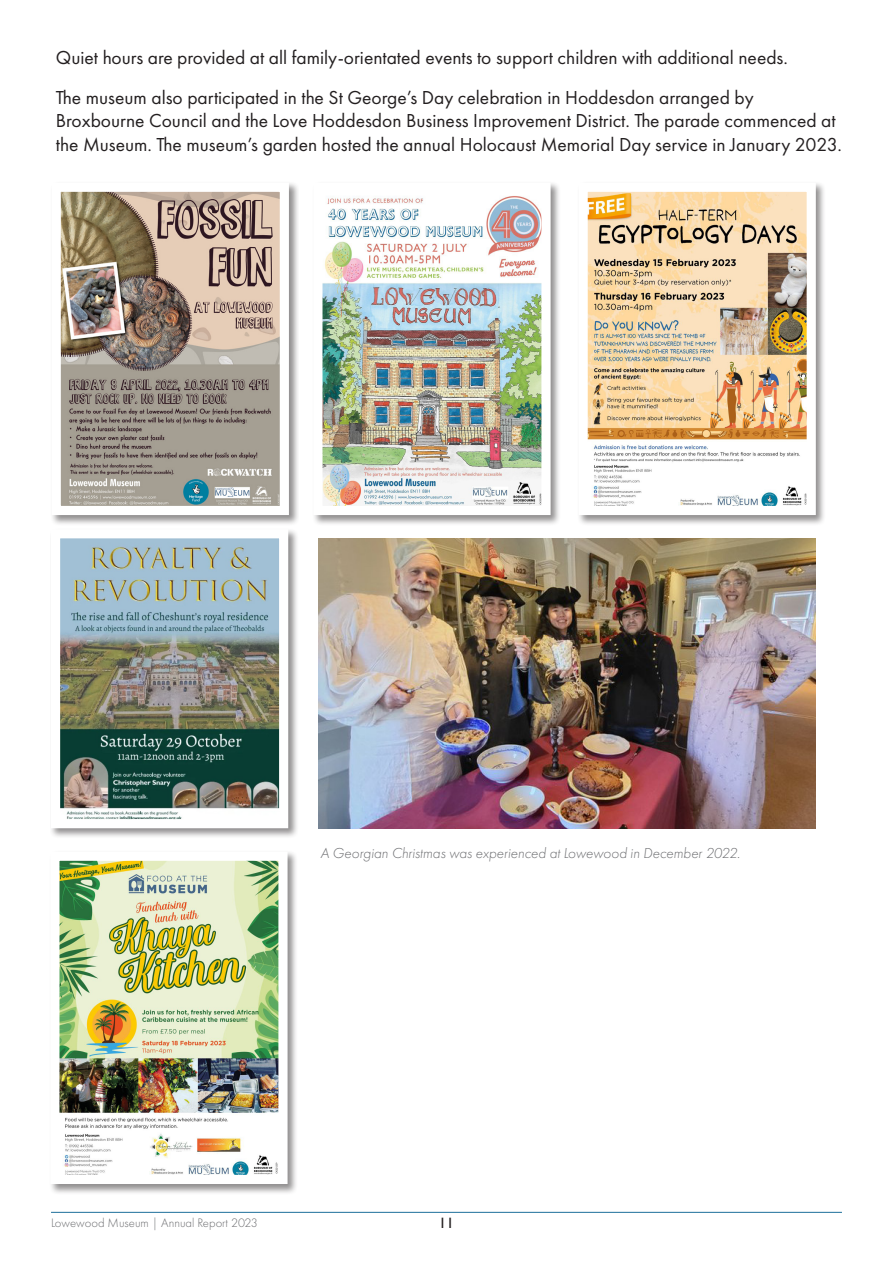
<style>
.page{position:relative;width:893px;height:1263px;background:#fff}
.page>*{position:absolute;margin:0;border:0;box-sizing:border-box;transform-origin:0 0}
.t1{font:19.5px/23.4px "Futura PT";color:#231f20}
.t2{font:italic 300 15px "Futura PT";color:#6c6d70}
.t3{font:15px "Gill Sans";color:#231f20}
.t4{font:300 12.75px "Futura PT";color:#6c6d70}
</style>
<div class="page">
<hr style="left:51px;top:1212px;width:791px;height:1px;background:#1c6e9a">
<div style="left:50px;top:181px;width:249px;height:345px;background:#231f20;opacity:.5"></div>
<img style="left:62px;top:193px;width:217px;height:312px">
<div style="left:52px;top:183px;width:237px;height:332px;border:9px solid #fff"></div>
<div style="left:312px;top:181px;width:249px;height:345px;background:#231f20;opacity:.5"></div>
<img style="left:323px;top:193px;width:218px;height:312px">
<div style="left:50px;top:528px;width:249px;height:311px;background:#231f20;opacity:.5"></div>
<img style="left:61px;top:539px;width:217px;height:279px">
<div style="left:51px;top:529px;width:237px;height:299px;border:9px solid #fff"></div>
<img style="left:318px;top:538px;width:498px;height:290px">
<div style="left:577px;top:181px;width:249px;height:345px;background:#231f20;opacity:.5"></div>
<img style="left:589px;top:193px;width:217px;height:312px">
<div style="left:579px;top:183px;width:237px;height:332px;border:9px solid #fff"></div>
<div style="left:49px;top:850px;width:249px;height:345px;background:#231f20;opacity:.5"></div>
<img style="left:60px;top:862px;width:218px;height:312px">
<div style="left:50px;top:852px;width:238px;height:332px;border:9px solid #fff"></div>
<p class="t1" style="left:56px;top:45px;width:733px">Quiet hours are provided at all family-orientated events to support children with additional needs.</p>
<p class="t1" style="left:56px;top:86px;width:787px">The museum also participated in the St George’s Day celebration in Hoddesdon arranged by<br>Broxbourne Council and the Love Hoddesdon Business Improvement District. The parade commenced at the Museum. The museum’s garden hosted the annual Holocaust Memorial Day service in January 2023.</p>
<p class="t2" style="left:320px;top:845px;width:421px">A Georgian Christmas was experienced at Lowewood in December 2022.</p>
<p class="t4" style="left:51px;top:1216px;width:208px">Lowewood Museum | Annual Report 2023</p>
<p class="t3" style="left:439px;top:1214px;width:16px">11</p>
</div>
